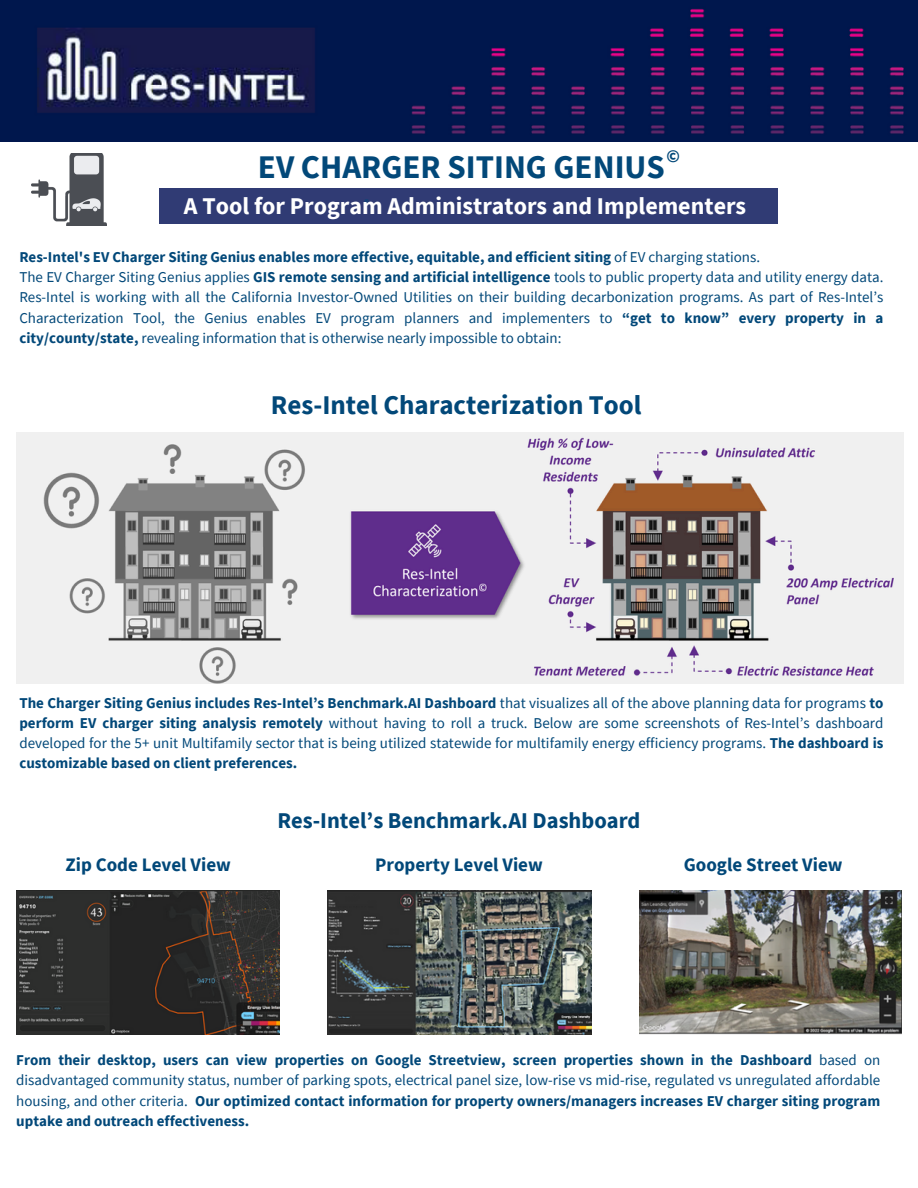
<style>
.page{position:relative;width:918px;height:1188px;background:#fff}
.page>*{position:absolute;margin:0;border:0;box-sizing:border-box;transform-origin:0 0}
.t1{font:700 33px "Source Sans Pro";color:#024879}
.t2{font:700 27px "Source Sans Pro";color:#024879}
.t3{font:700 24px "Source Sans Pro";color:#fff}
.t4{font:700 22.5px "Source Sans Pro";color:#024879}
.t5{font:700 19.05px "Source Sans Pro";color:#024879}
.t6{font:700 18px "Source Sans Pro";color:#024879}
.t7{font:15px/20.2px "Source Sans Pro";color:#024879;text-align:justify}
.t8{font:700 15px/20.2px "Source Sans Pro";color:#024879;text-align:justify}
.t9{font:700 6px "Source Sans Pro";color:#024879}
.s1{font-weight:400}
.s2{font-weight:700}
</style>
<div class="page">
<img style="left:0;top:0;width:918px;height:142px">
<img style="left:17px;top:433px;width:886px;height:251px">
<img style="left:16px;top:891px;width:264px;height:143px">
<img style="left:328px;top:891px;width:263px;height:143px">
<img style="left:639px;top:891px;width:263px;height:143px">
<div style="left:159px;top:188px;width:619px;height:36px;background:#303b74"></div>
<img style="left:31px;top:154px;width:75px;height:72px">
<h2 class="t1" style="left:258px;top:145px;width:408px">EV CHARGER SITING GENIUS</h2>
<p class="t6" style="left:666px;top:144px;width:15px">©</p>
<h4 class="t3" style="left:184px;top:190px;width:564px">A Tool for Program Administrators and Implementers</h4>
<h4 class="t9" style="left:365px;top:197px;width:6px">©</h4>
<p class="t8" style="left:19px;top:246px;width:742px">Res-Intel's EV Charger Siting Genius enables more effective, equitable, and efficient siting <span class="s1">of EV charging stations.</span></p>
<h3 class="t7" style="left:19px;top:267px;width:866px">The EV Charger Siting Genius applies <span class="s2">GIS remote sensing and artificial intelligence</span> tools to public property data and utility energy data.<br>Res-Intel is working with all the California Investor-Owned Utilities on their building decarbonization programs. As part of Res-Intel’s Characterization Tool, the Genius enables EV program planners and implementers to <span class="s2">“get to know” every property in a city/county/state,</span> revealing information that is otherwise nearly impossible to obtain:</h3>
<h4 class="t2" style="left:271px;top:388px;width:372px">Res-Intel Characterization Tool</h4>
<p class="t7" style="left:19px;top:692px;width:866px"><span class="s2">The Charger Siting Genius includes Res-Intel’s Benchmark.AI Dashboard</span> that visualizes all of the above planning data for programs <span class="s2">to perform EV charger siting analysis remotely</span> without having to roll a truck. Below are some screenshots of Res-Intel’s dashboard developed for the 5+ unit Multifamily sector that is being utilized statewide for multifamily energy efficiency programs. <span class="s2">The dashboard is customizable based on client preferences.</span></p>
<p class="t4" style="left:277px;top:806px;width:365px">Res-Intel’s Benchmark.AI Dashboard</p>
<p class="t5" style="left:66px;top:852px;width:167px">Zip Code Level View</p>
<p class="t5" style="left:375px;top:852px;width:169px">Property Level View</p>
<p class="t5" style="left:684px;top:852px;width:160px">Google Street View</p>
<p class="t8" style="left:16px;top:1050px;width:866px">From their desktop, users can view properties on Google Streetview, screen properties shown in the Dashboard <span class="s1">based on disadvantaged community status, number of parking spots, electrical panel size, low-rise vs mid-rise, regulated vs unregulated affordable housing, and other criteria.</span> Our optimized contact information for property owners/managers increases EV charger siting program uptake and outreach effectiveness.</p>
</div>
